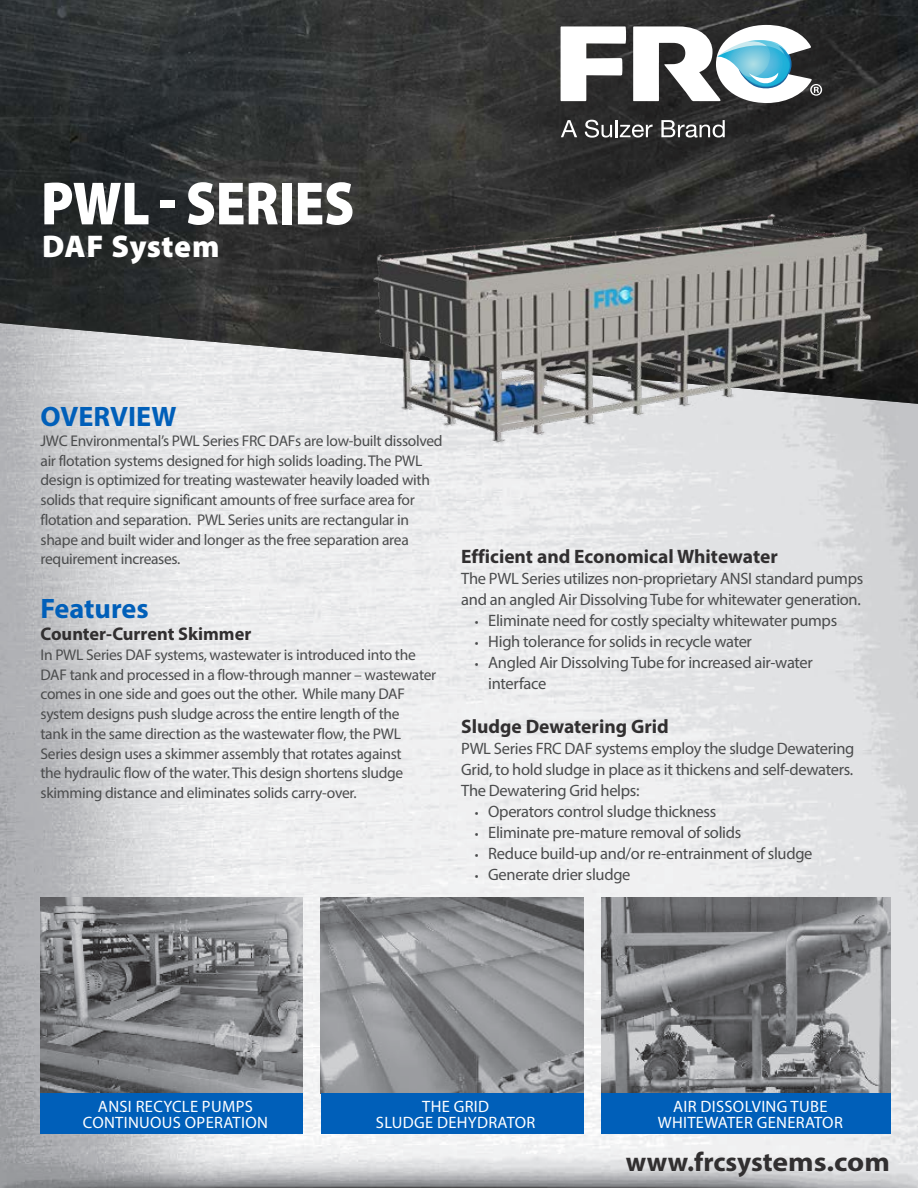
<style>
.page{position:relative;width:918px;height:1188px;background:#fff}
.page>*{position:absolute;margin:0;border:0;box-sizing:border-box;transform-origin:0 0}
.t1{font:900 61.5px "Myriad Pro";letter-spacing:-.005em;color:#fff;scale:.88 1}
.t2{font:900 31.5px "Myriad Pro";letter-spacing:.02em;color:#fff}
.t3{font:700 28.2px "Myriad Pro";color:#005fb9}
.t4{font:700 27px "Myriad Pro";color:#312f30}
.t5{font:700 19.5px "Myriad Pro";color:#312f30}
.t6{font:700 18.3px "Myriad Pro";color:#312f30}
.t7{font:16.5px/21px "Myriad Pro";letter-spacing:-.02em;color:#4b4c4d}
.t8{font:16.5px/16.5px "Myriad Pro";letter-spacing:.02em;color:#fff;text-align:center}
.t9{font:15.45px/19.8px "Myriad Pro";letter-spacing:-.02em;color:#4b4c4d}
.s1{font-size:13.5px}
</style>
<div class="page">
<img style="left:0;top:404px;width:918px;height:784px">
<img style="left:0;top:0;width:918px;height:404px">
<div style="left:552px;top:16px;width:294px;height:146px;background:#231f20;opacity:.3"></div>
<svg style="left:561px;top:26px;width:65px;height:75px"></svg>
<svg style="left:633px;top:25px;width:189px;height:78px"></svg>
<svg style="left:561px;top:120px;width:16px;height:17px"></svg>
<svg style="left:585px;top:120px;width:27px;height:18px"></svg>
<hr style="left:615px;top:120px;width:3px;height:17px;background:#fff">
<svg style="left:620px;top:125px;width:33px;height:13px"></svg>
<svg style="left:661px;top:120px;width:64px;height:18px"></svg>
<img style="left:364px;top:202px;width:532px;height:248px">
<img style="left:602px;top:898px;width:289px;height:196px">
<img style="left:321px;top:898px;width:262px;height:196px">
<img style="left:40px;top:898px;width:263px;height:196px">
<div style="left:602px;top:1094px;width:289px;height:40px;background:#005fb9"></div>
<div style="left:40px;top:1094px;width:263px;height:40px;background:#005fb9"></div>
<div style="left:321px;top:1094px;width:262px;height:40px;background:#005fb9"></div>
<h1 class="t1" style="left:41px;top:163px;width:358px">PWL - SERIES</h1>
<h2 class="t2" style="left:42px;top:226px;width:179px">DAF System</h2>
<h3 class="t3" style="left:40px;top:398px;width:137px">OVERVIEW</h3>
<p class="t9" style="left:40px;top:431px;width:404px">JWC Environmental’s PWL Series FRC DAFs are low-built dissolved air flotation systems designed for high solids loading. The PWL design is optimized for treating wastewater heavily loaded with solids that require significant amounts of free surface area for flotation and separation. PWL Series units are rectangular in shape and built wider and longer as the free separation area requirement increases.</p>
<h3 class="t3" style="left:40px;top:590px;width:110px">Features</h3>
<p class="t6" style="left:40px;top:622px;width:212px">Counter-Current Skimmer</p>
<p class="t9" style="left:40px;top:645px;width:397px">In PWL Series DAF systems, wastewater is introduced into the DAF tank and processed in a flow-through manner – wastewater comes in one side and goes out the other. While many DAF system designs push sludge across the entire length of the<br>tank in the same direction as the wastewater flow, the PWL Series design uses a skimmer assembly that rotates against<br>the hydraulic flow of the water. This design shortens sludge skimming distance and eliminates solids carry-over.</p>
<p class="t5" style="left:461px;top:543px;width:318px">Efficient and Economical Whitewater</p>
<p class="t7" style="left:461px;top:567px;width:404px">The PWL Series utilizes non-proprietary ANSI standard pumps and an angled Air Dissolving Tube for whitewater generation.</p>
<p class="t7" style="left:475px;top:609px;width:364px"><span class="s1">•</span> Eliminate need for costly specialty whitewater pumps</p>
<p class="t7" style="left:475px;top:630px;width:279px"><span class="s1">•</span> High tolerance for solids in recycle water</p>
<p class="t7" style="left:488px;top:651px;width:326px;text-indent:-14px"><span class="s1">•</span> Angled Air Dissolving Tube for increased air-water interface</p>
<p class="t5" style="left:461px;top:714px;width:209px">Sludge Dewatering Grid</p>
<p class="t7" style="left:461px;top:738px;width:395px;text-align:justify">PWL Series FRC DAF systems employ the sludge Dewatering Grid, to hold sludge in place as it thickens and self-dewaters.<br>The Dewatering Grid helps:</p>
<p class="t7" style="left:475px;top:801px;width:243px"><span class="s1">•</span> Operators control sludge thickness</p>
<p class="t7" style="left:475px;top:822px;width:268px"><span class="s1">•</span> Eliminate pre-mature removal of solids</p>
<p class="t7" style="left:475px;top:843px;width:339px"><span class="s1">•</span> Reduce build-up and/or re-entrainment of sludge</p>
<p class="t7" style="left:475px;top:864px;width:157px"><span class="s1">•</span> Generate drier sludge</p>
<p class="t8" style="left:83px;top:1098px;width:187px">ANSI RECYCLE PUMPS<br>CONTINUOUS OPERATION</p>
<p class="t8" style="left:376px;top:1098px;width:161px">THE GRID<br>SLUDGE DEHYDRATOR</p>
<p class="t8" style="left:658px;top:1098px;width:187px">AIR DISSOLVING TUBE<br>WHITEWATER GENERATOR</p>
<h3 class="t4" style="left:626px;top:1144px;width:265px">www.frcsystems.com</h3>
</div>
